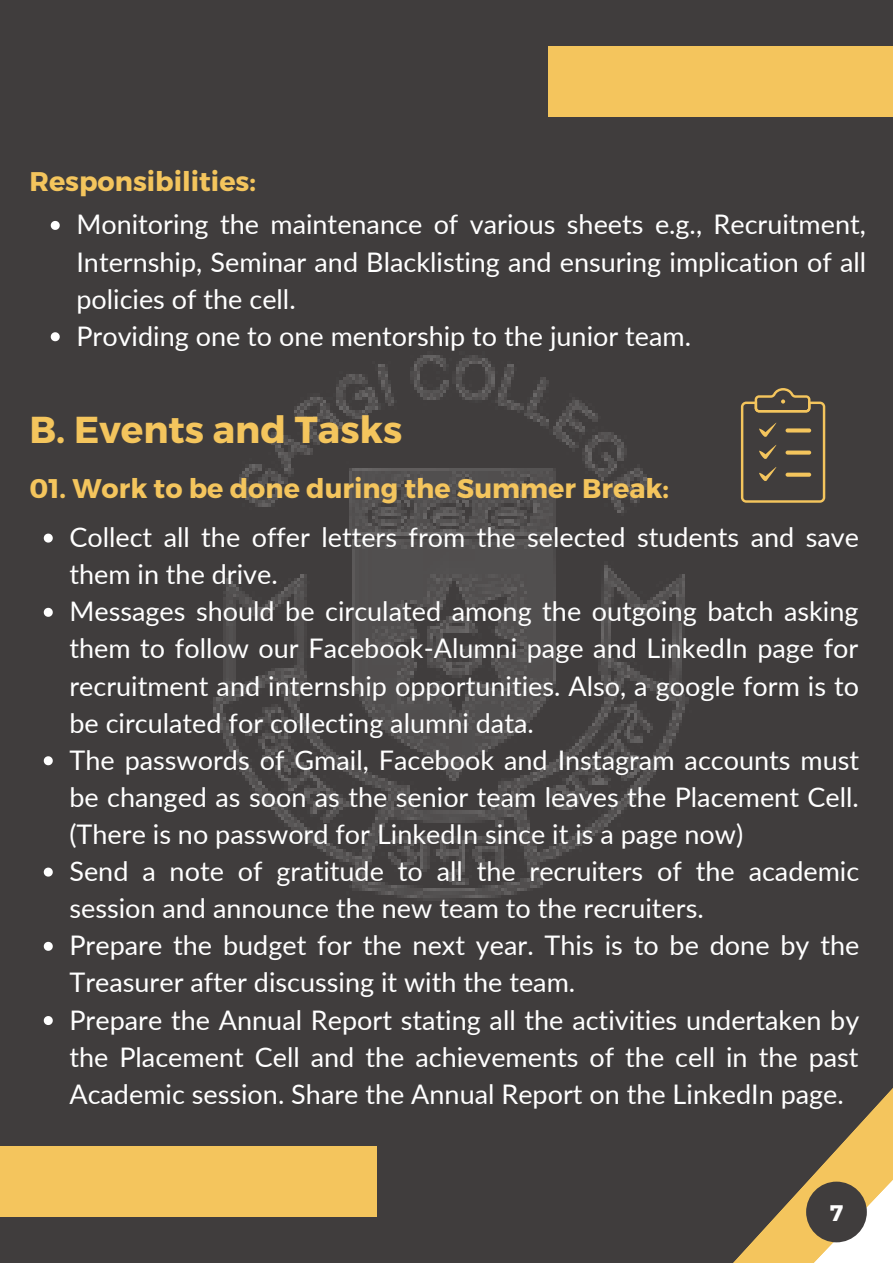
<style>
.page{position:relative;width:893px;height:1264px;background:#fff}
.page>*{position:absolute;margin:0;border:0;box-sizing:border-box;transform-origin:0 0}
.t1{font:700 37.5px "Montserrat";color:#f4c55d}
.t2{font:27px/37px "Lato";color:#fff}
.t3{font:700 27px "Montserrat";color:#f4c55d}
.t4{font:700 22.5px "Montserrat";color:#fff}
</style>
<div class="page">
<div style="left:0;top:0;width:892px;height:1262px;background:#403d3d"></div>
<div style="left:548px;top:46px;width:344px;height:71px;background:#f4c55d"></div>
<div style="left:0;top:1146px;width:377px;height:71px;background:#f4c55d"></div>
<svg style="left:734px;top:1204px;width:53px;height:58px"></svg>
<svg style="left:787px;top:1089px;width:105px;height:173px"></svg>
<img style="left:213px;top:355px;width:591px;height:546px">
<svg style="left:740px;top:388px;width:85px;height:114px"></svg>
<div style="left:785px;top:472px;width:26px;height:5px;background:#f4c55d;border-radius:2px"></div>
<svg style="left:51px;top:221px;width:9px;height:9px"></svg>
<svg style="left:51px;top:332px;width:9px;height:9px"></svg>
<svg style="left:44px;top:533px;width:9px;height:9px"></svg>
<svg style="left:44px;top:608px;width:9px;height:9px"></svg>
<svg style="left:44px;top:756px;width:9px;height:9px"></svg>
<svg style="left:44px;top:867px;width:9px;height:9px"></svg>
<svg style="left:44px;top:941px;width:9px;height:9px"></svg>
<svg style="left:44px;top:1016px;width:9px;height:9px"></svg>
<div style="left:806px;top:1181px;width:60px;height:61px;background:#403d3d;border-radius:50%"></div>
<p class="t3" style="left:29px;top:164px;width:228px">Responsibilities:</p>
<p class="t2" style="left:76px;top:205px;width:791px">Monitoring the maintenance of various sheets e.g., Recruitment, Internship, Seminar and Blacklisting and ensuring implication of all policies of the cell.<br>Providing one to one mentorship to the junior team.</p>
<h1 class="t1" style="left:29px;top:405px;width:374px">B. Events and Tasks</h1>
<p class="t3" style="left:29px;top:470px;width:641px">01. Work to be done during the Summer Break:</p>
<p class="t2" style="left:69px;top:518px;width:791px">Collect all the offer letters from the selected students and save them in the drive.<br>Messages should be circulated among the outgoing batch asking them to follow our Facebook-Alumni page and LinkedIn page for recruitment and internship opportunities. Also, a google form is to be circulated for collecting alumni data.<br>The passwords of Gmail, Facebook and Instagram accounts must be changed as soon as the senior team leaves the Placement Cell. (There is no password for LinkedIn since it is a page now)<br>Send a note of gratitude to all the recruiters of the academic session and announce the new team to the recruiters.<br>Prepare the budget for the next year. This is to be done by the Treasurer after discussing it with the team.<br>Prepare the Annual Report stating all the activities undertaken by the Placement Cell and the achievements of the cell in the past Academic session. Share the Annual Report on the LinkedIn page.</p>
<p class="t4" style="left:829px;top:1198px;width:15px">7</p>
</div>
